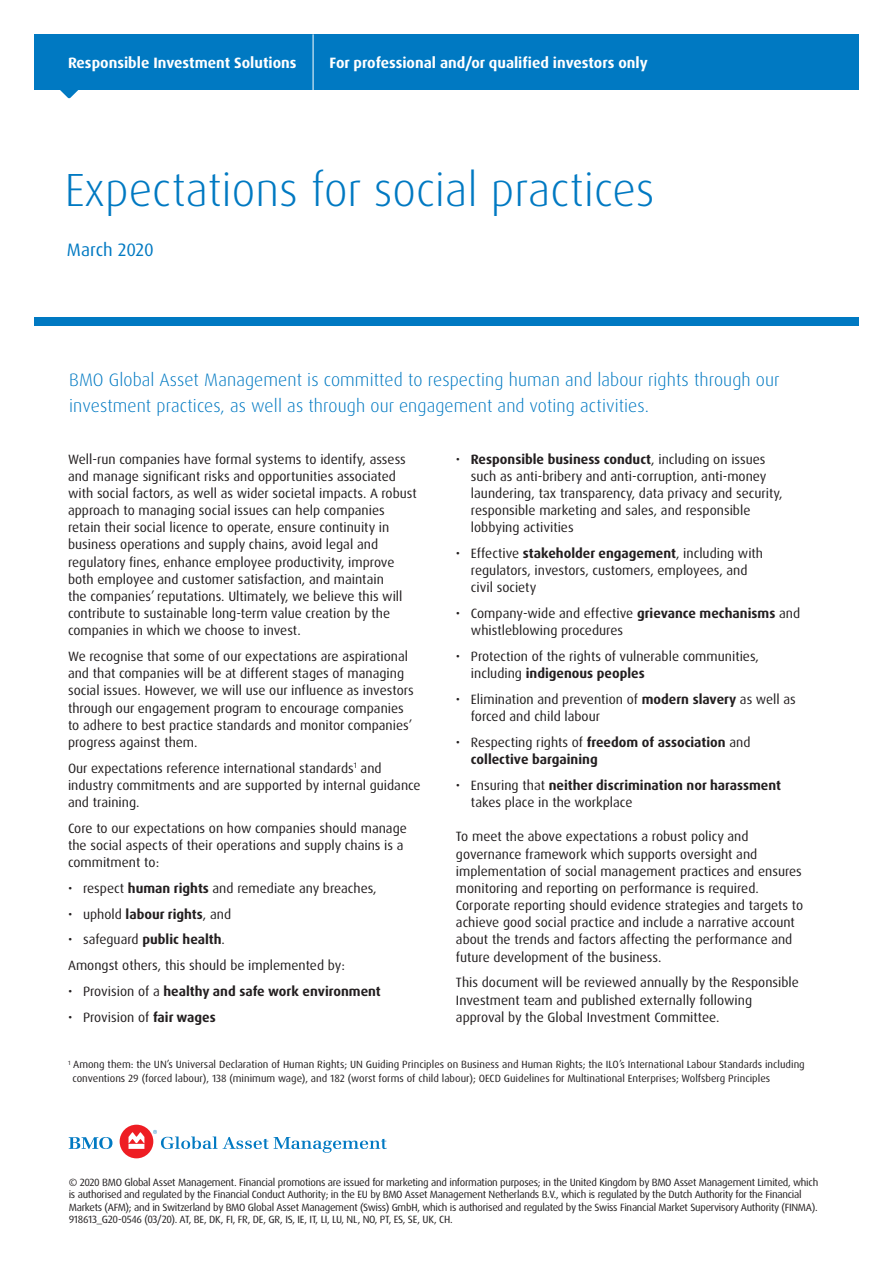
<style>
.page{position:relative;width:893px;height:1263px;background:#fff}
.page>*{position:absolute;margin:0;border:0;box-sizing:border-box;transform-origin:0 0}
.Title_28pt_blue{font:300 46.5px "Dax Pro";color:#0079c2}
.Intro_12pt_light_blu{font:300 18px/25.8px "Dax Pro";letter-spacing:.005em;color:#0079c2}
.Sub_title_12pt_regul{font:18px "Dax Pro";letter-spacing:-.01em;color:#0079c2}
.Header_date{font:700 15px "Dax Pro";color:#fff}
.Body_9pt__2mm{font:13.5px/17.1px "Dax Pro";color:#231f20}
.t1{font:700 13.5px/17.1px "Dax Pro";color:#231f20}
.Disclaimer{font:10.5px/12.6px "Dax Pro";letter-spacing:-.025em;color:#231f20}
.Source{font:10.5px/13.5px "Dax Pro";color:#231f20}
.s1{font-weight:700}
.s2{font-weight:400}
</style>
<div class="page">
<div style="left:34px;top:34px;width:825px;height:56px;background:#0079c2"></div>
<svg style="left:60px;top:90px;width:18px;height:8px"></svg>
<div style="left:34px;top:318px;width:825px;height:8px;background:#0079c2"></div>
<hr style="left:313px;top:34px;width:1px;height:56px;background:#fff">
<svg style="left:69px;top:1137px;width:43px;height:12px"></svg>
<div style="left:120px;top:1125px;width:33px;height:33px;background:#ee1d23;border-radius:50%"></div>
<svg style="left:129px;top:1132px;width:15px;height:17px"></svg>
<svg style="left:153px;top:1130px;width:234px;height:23px"></svg>
<p class="Header_date" style="left:68px;top:53px;width:230px">Responsible Investment Solutions</p>
<p class="Header_date" style="left:330px;top:53px;width:320px">For professional and/or qualified investors only</p>
<p class="Title_28pt_blue" style="left:65px;top:160px;width:591px">Expectations for social practices</p>
<p class="Sub_title_12pt_regul" style="left:67px;top:238px;width:88px">March 2020</p>
<p class="Intro_12pt_light_blu" style="left:69px;top:367px;width:712px">BMO Global Asset Management is committed to respecting human and labour rights through our investment practices, as well as through our engagement and voting activities.</p>
<p class="Body_9pt__2mm" style="left:471px;top:450px;width:313px;text-indent:-15px">• <span class="s1">Responsible business conduct</span>, including on issues such as anti-bribery and anti-corruption, anti-money laundering, tax transparency, data privacy and security, responsible marketing and sales, and responsible lobbying activities</p>
<p class="Body_9pt__2mm" style="left:471px;top:545px;width:294px;text-indent:-15px">• Effective <span class="s1">stakeholder engagement</span>, including with regulators, investors, customers, employees, and civil society</p>
<p class="Body_9pt__2mm" style="left:471px;top:605px;width:331px;text-indent:-15px">• Company-wide and effective <span class="s1">grievance mechanisms</span> and whistleblowing procedures</p>
<p class="Body_9pt__2mm" style="left:471px;top:648px;width:290px;text-indent:-15px">• Protection of the rights of vulnerable communities, including <span class="s1">indigenous peoples</span></p>
<p class="Body_9pt__2mm" style="left:471px;top:691px;width:327px;text-indent:-15px">• Elimination and prevention of <span class="s1">modern slavery</span> as well as forced and child labour</p>
<p class="t1" style="left:471px;top:734px;width:281px;text-indent:-15px"><span class="s2">• Respecting rights of</span> freedom of association <span class="s2">and </span>collective bargaining</p>
<p class="Body_9pt__2mm" style="left:471px;top:777px;width:312px;text-indent:-15px">• Ensuring that <span class="s1">neither discrimination nor harassment </span>takes place in the workplace</p>
<p class="Body_9pt__2mm" style="left:456px;top:828px;width:349px">To meet the above expectations a robust policy and governance framework which supports oversight and implementation of social management practices and ensures monitoring and reporting on performance is required.<br>Corporate reporting should evidence strategies and targets to achieve good social practice and include a narrative account about the trends and factors affecting the performance and future development of the business.</p>
<p class="Body_9pt__2mm" style="left:456px;top:974px;width:344px">This document will be reviewed annually by the Responsible<br>Investment team and published externally following approval by the Global Investment Committee.</p>
<p class="Body_9pt__2mm" style="left:68px;top:450px;width:350px">Well-run companies have formal systems to identify, assess and manage significant risks and opportunities associated with social factors, as well as wider societal impacts. A robust approach to managing social issues can help companies retain their social licence to operate, ensure continuity in business operations and supply chains, avoid legal and regulatory fines, enhance employee productivity, improve both employee and customer satisfaction, and maintain<br>the companies’ reputations. Ultimately, we believe this will contribute to sustainable long-term value creation by the companies in which we choose to invest.</p>
<p class="Body_9pt__2mm" style="left:68px;top:648px;width:347px">We recognise that some of our expectations are aspirational and that companies will be at different stages of managing social issues. However, we will use our influence as investors through our engagement program to encourage companies to adhere to best practice standards and monitor companies’ progress against them.</p>
<p class="Body_9pt__2mm" style="left:68px;top:759px;width:354px">Our expectations reference international standards<sup>1</sup> and industry commitments and are supported by internal guidance and training.</p>
<p class="Body_9pt__2mm" style="left:68px;top:820px;width:340px">Core to our expectations on how companies should manage the social aspects of their operations and supply chains is a commitment to:</p>
<p class="Body_9pt__2mm" style="left:68px;top:880px;width:310px">• respect <span class="s1">human rights</span> and remediate any breaches,</p>
<p class="t1" style="left:68px;top:905px;width:165px"><span class="s2">• uphold</span> labour rights<span class="s2">, and</span></p>
<p class="t1" style="left:68px;top:931px;width:158px"><span class="s2">• safeguard</span> public health<span class="s2">.</span></p>
<p class="Body_9pt__2mm" style="left:68px;top:957px;width:278px">Amongst others, this should be implemented by:</p>
<p class="t1" style="left:68px;top:983px;width:314px"><span class="s2">• Provision of a</span> healthy and safe work environment</p>
<p class="Body_9pt__2mm" style="left:68px;top:1008px;width:149px">• Provision of <span class="s1">fair wages</span></p>
<p class="Source" style="left:73px;top:1058px;width:734px;text-indent:-4px"><sup>1</sup> Among them: the UN’s Universal Declaration of Human Rights; UN Guiding Principles on Business and Human Rights; the ILO’s International Labour Standards including conventions 29 (forced labour), 138 (minimum wage), and 182 (worst forms of child labour); OECD Guidelines for Multinational Enterprises; Wolfsberg Principles</p>
<p class="Disclaimer" style="left:69px;top:1176px;width:751px">© 2020 BMO Global Asset Management. Financial promotions are issued for marketing and information purposes; in the United Kingdom by BMO Asset Management Limited, which is authorised and regulated by the Financial Conduct Authority; in the EU by BMO Asset Management Netherlands B.V., which is regulated by the Dutch Authority for the Financial Markets (AFM); and in Switzerland by BMO Global Asset Management (Swiss) GmbH, which is authorised and regulated by the Swiss Financial Market Supervisory Authority (FINMA).<br>918613_G20-0546 (03/20). AT, BE, DK, FI, FR, DE, GR, IS, IE, IT, LI, LU, NL, NO, PT, ES, SE, UK, CH.</p>
</div>
